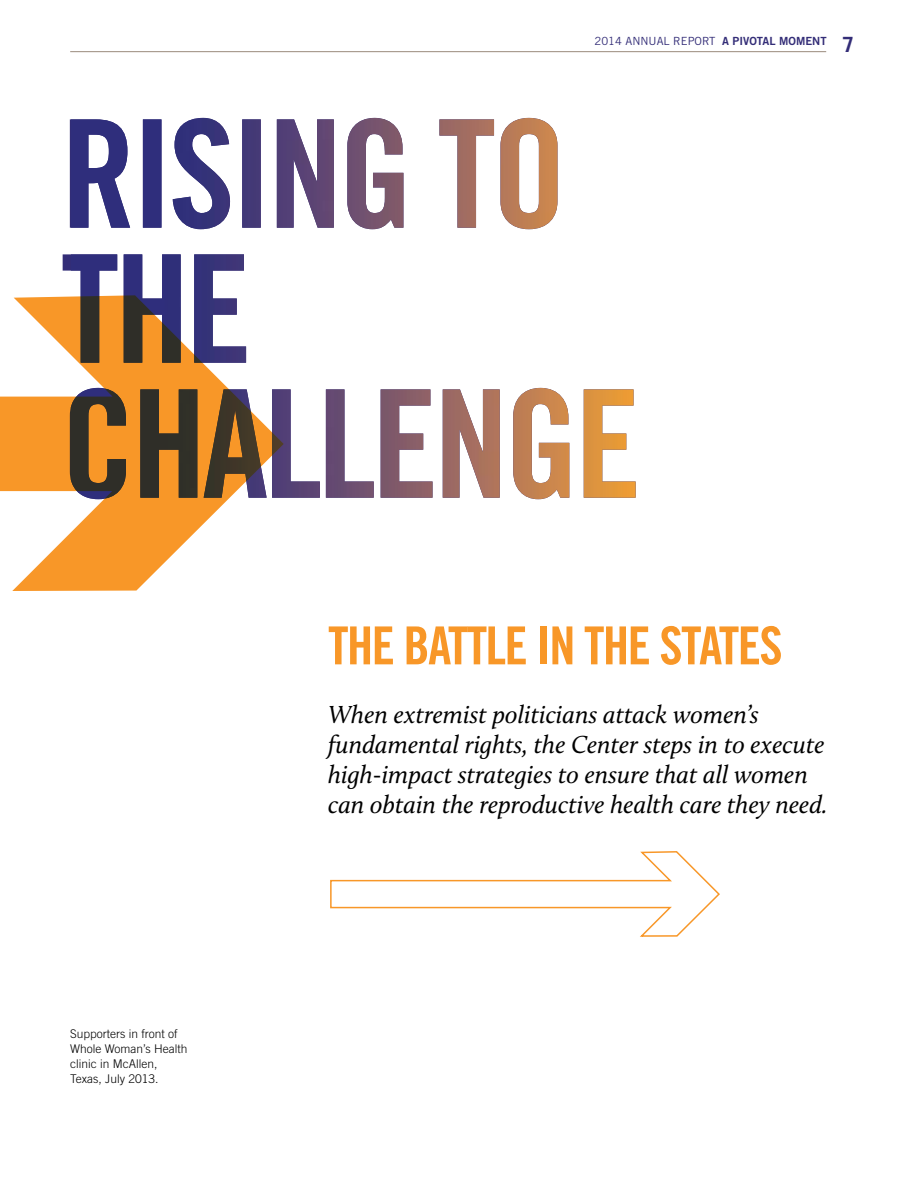
<style>
.page{position:relative;width:918px;height:1188px;background:#fff}
.page>*{position:absolute;margin:0;border:0;box-sizing:border-box;transform-origin:0 0}
.t1{font:52.5px "Trade Gothic Bold Cond Twenty";letter-spacing:-.03em;color:#f89728}
.t2{font:italic 25.5px/30px "Calluna";color:#000}
.t3{font:300 12px/15px "Trade Gothic";color:#000}
.t4{font:11.25px "Trade Gothic";color:#332d77}
.s1{font-family:"Trade Gothic Bold Two"}
.s2{font-weight:700;font-size:21px}
</style>
<div class="page">
<img style="left:71px;top:118px;width:565px;height:381px">
<svg style="left:0;top:295px;width:284px;height:296px"></svg>
<svg style="left:330px;top:851px;width:390px;height:86px"></svg>
<hr style="left:70px;top:51px;width:756px;height:1px;background:#9a8b7d">
<p class="t4" style="left:595px;top:35px;width:261px">2014 ANNUAL REPORT <span class="s1">A PIVOTAL MOMENT</span> <span class="s2">7</span></p>
<p class="t3" style="left:70px;top:1026px;width:119px">Supporters in front of<br>Whole Woman’s Health clinic in McAllen,<br>Texas, July 2013.</p>
<h1 class="t1" style="left:328px;top:614px;width:456px">THE BATTLE IN THE STATES</h1>
<p class="t2" style="left:328px;top:699px;width:501px">When extremist politicians attack women’s fundamental rights, the Center steps in to execute high-impact strategies to ensure that all women can obtain the reproductive health care they need.</p>
</div>
